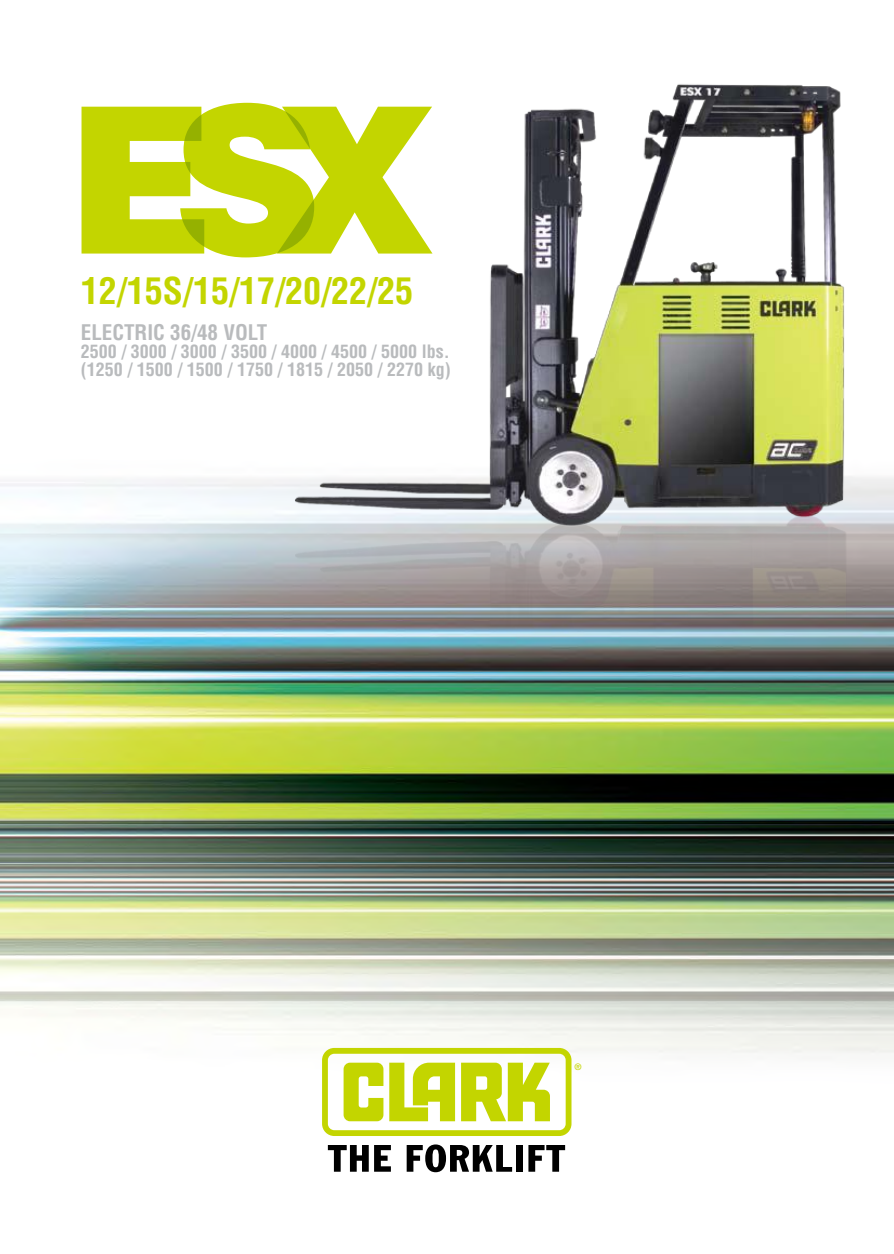
<style>
.page{position:relative;width:894px;height:1254px;background:#fff}
.page>*{position:absolute;margin:0;border:0;box-sizing:border-box;transform-origin:0 0}
.t1{font:900 204px "Helvetica";color:#c3d500}
.t2{font:700 condensed 36px "Helvetica";color:#c3d500}
.t3{font:700 condensed 21px "Helvetica";color:#b9bbbd}
.t4{font:700 condensed 18px/18px "Helvetica";color:#b9bbbd}
.t5{font:500 9px "Helvetica Neue";color:#c3d500}
</style>
<div class="page">
<img style="left:0;top:479px;width:893px;height:694px">
<img style="left:152px;top:84px;width:741px;height:790px">
<svg style="left:328px;top:1145px;width:40px;height:27px"></svg>
<svg style="left:374px;top:1145px;width:17px;height:27px"></svg>
<svg style="left:406px;top:1144px;width:106px;height:28px"></svg>
<div style="left:516px;top:1145px;width:7px;height:27px;background:#000"></div>
<svg style="left:528px;top:1145px;width:37px;height:27px"></svg>
<svg style="left:322px;top:1048px;width:249px;height:88px"></svg>
<h1 class="t1" style="left:66px;top:47px;width:369px">ESX</h1>
<h2 class="t2" style="left:81px;top:269px;width:334px">12/15S/15/17/20/22/25</h2>
<p class="t3" style="left:81px;top:320px;width:188px">ELECTRIC 36/48 VOLT</p>
<p class="t4" style="left:81px;top:342px;width:371px">2500 / 3000 / 3000 / 3500 / 4000 / 4500 / 5000 lbs. (1250 / 1500 / 1500 / 1750 / 1815 / 2050 / 2270 kg)</p>
<p class="t5" style="left:574px;top:1061px;width:9px">®</p>
</div>
